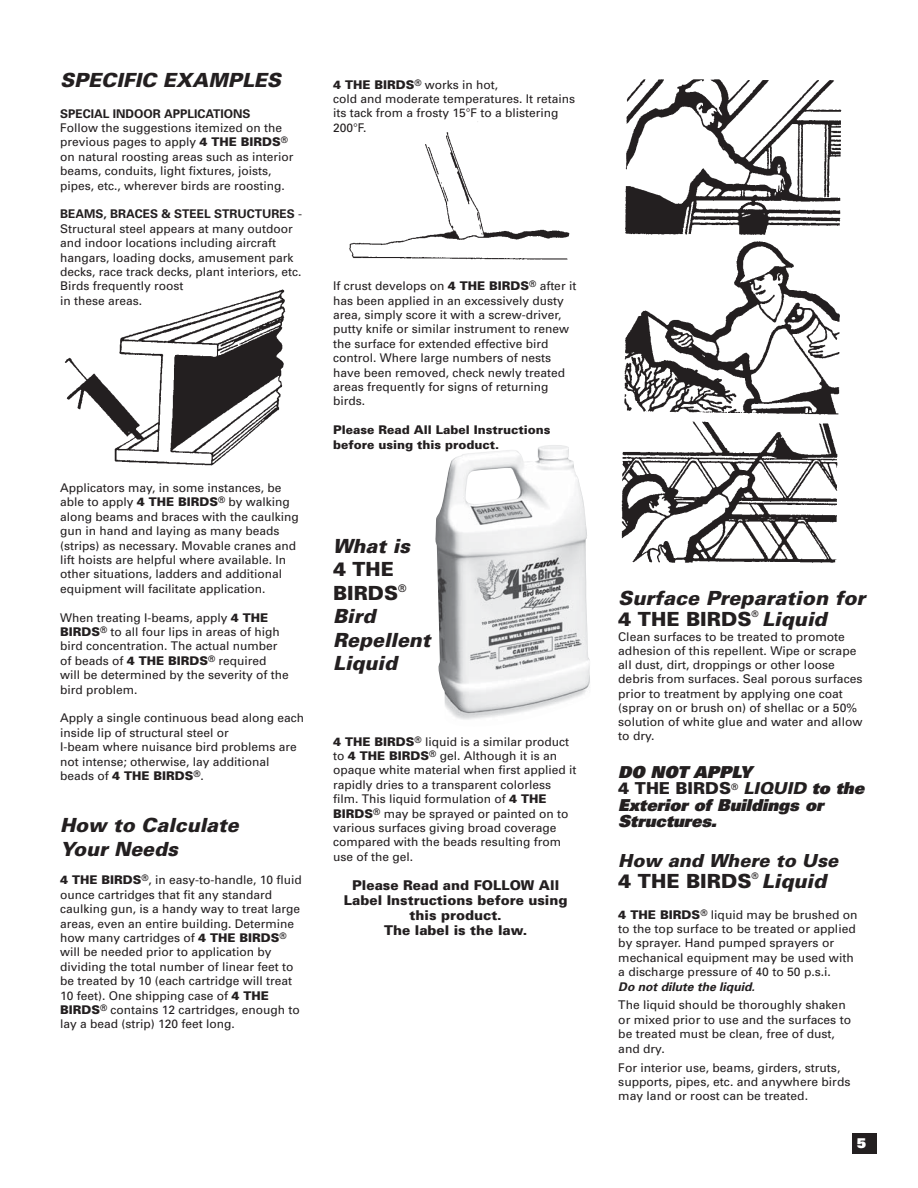
<style>
.page{position:relative;width:918px;height:1188px;background:#fff}
.page>*{position:absolute;margin:0;border:0;box-sizing:border-box;transform-origin:0 0}
.t1{font:italic 900 19.5px/23.4px "Univers";color:#231f20}
.t2{font:900 19.5px "Univers";color:#231f20}
.t3{font:italic 900 18px "Univers";color:#231f20}
.t4{font:italic 900 16.5px/16.5px "Univers";color:#231f20}
.t5{font:900 13.5px/15px "Univers";color:#231f20;text-align:center}
.t6{font:900 13.5px "Univers";color:#fff}
.t7{font:12px/14.4px "Univers";color:#231f20}
.t8{font:900 12px/14.4px "Univers";color:#231f20}
.t9{font:700 12px "Univers";color:#231f20}
.t10{font:italic 700 12px "Univers";color:#231f20}
.t11{font:9px "Univers";color:#231f20}
.s1{font-weight:900}
.s2{font-weight:700}
.s3{font-style:normal}
.s4{font-style:inherit}
</style>
<div class="page">
<img style="left:64px;top:289px;width:222px;height:177px">
<img style="left:349px;top:132px;width:221px;height:128px">
<img style="left:621px;top:79px;width:221px;height:484px">
<img style="left:435px;top:445px;width:155px;height:275px">
<div style="left:852px;top:1133px;width:24px;height:20px;background:#231f20"></div>
<h1 class="t1" style="left:60px;top:70px;width:222px">SPECIFIC EXAMPLES</h1>
<p class="t9" style="left:60px;top:109px;width:192px">SPECIAL INDOOR APPLICATIONS</p>
<p class="t7" style="left:60px;top:122px;width:235px">Follow the suggestions itemized on the previous pages to apply <span class="s1">4 THE BIRDS</span><sup>® </sup>on natural roosting areas such as interior beams, conduits, light fixtures, joists, pipes, etc., wherever birds are roosting.</p>
<p class="t7" style="left:60px;top:208px;width:244px"><span class="s2">BEAMS, BRACES &amp; STEEL STRUCTURES</span> - Structural steel appears at many outdoor and indoor locations including aircraft hangars, loading docks, amusement park decks, race track decks, plant interiors, etc.<br>Birds frequently roost<br>in these areas.</p>
<p class="t7" style="left:60px;top:482px;width:240px">Applicators may, in some instances, be able to apply <span class="s1">4 THE BIRDS</span><sup>®</sup> by walking along beams and braces with the caulking gun in hand and laying as many beads (strips) as necessary. Movable cranes and lift hoists are helpful where available. In other situations, ladders and additional equipment will facilitate application.</p>
<p class="t7" style="left:60px;top:611px;width:230px">When treating I-beams, apply <span class="s1">4 THE<br>BIRDS</span><sup>®</sup> to all four lips in areas of high bird concentration. The actual number of beads of <span class="s1">4 THE BIRDS</span><sup>®</sup> required will be determined by the severity of the bird problem.</p>
<p class="t7" style="left:60px;top:712px;width:246px">Apply a single continuous bead along each inside lip of structural steel or<br>I-beam where nuisance bird problems are not intense; otherwise, lay additional beads of <span class="s1">4 THE BIRDS</span><sup>®</sup>.</p>
<h1 class="t1" style="left:60px;top:815px;width:180px">How to Calculate<br>Your Needs</h1>
<p class="t7" style="left:60px;top:874px;width:243px"><span class="s1">4 THE BIRDS</span><sup>®</sup>, in easy-to-handle, 10 fluid ounce cartridges that fit any standard caulking gun, is a handy way to treat large areas, even an entire building. Determine how many cartridges of <span class="s1">4 THE BIRDS</span><sup>® </sup>will be needed prior to application by dividing the total number of linear feet to be treated by 10 (each cartridge will treat 10 feet). One shipping case of <span class="s1">4 THE BIRDS</span><sup>®</sup> contains 12 cartridges, enough to lay a bead (strip) 120 feet long.</p>
<p class="t7" style="left:333px;top:78px;width:244px"><span class="s1">4 THE BIRDS</span><sup>®</sup> works in hot,<br>cold and moderate temperatures. It retains its tack from a frosty 15 F to a blistering<br>200 F.</p>
<p class="t7" style="left:333px;top:280px;width:245px">If crust develops on <span class="s1">4 THE BIRDS</span><sup>®</sup> after it has been applied in an excessively dusty area, simply score it with a screw-driver, putty knife or similar instrument to renew the surface for extended effective bird control. Where large numbers of nests have been removed, check newly treated areas frequently for signs of returning birds.</p>
<p class="t8" style="left:333px;top:424px;width:219px">Please Read All Label Instructions before using this product.</p>
<h1 class="t1" style="left:333px;top:536px;width:78px">What is</h1>
<h1 class="t1" style="left:333px;top:560px;width:99px"><span class="s3">4 THE<br>BIRDS</span><sup>®<br></sup>Bird<br>Repellent<br>Liquid</h1>
<p class="t7" style="left:333px;top:735px;width:245px"><span class="s1">4 THE BIRDS</span><sup>®</sup> liquid is a similar product to <span class="s1">4 THE BIRDS</span><sup>®</sup> gel. Although it is an opaque white material when first applied it rapidly dries to a transparent colorless film. This liquid formulation of <span class="s1">4 THE BIRDS</span><sup>®</sup> may be sprayed or painted on to various surfaces giving broad coverage compared with the beads resulting from use of the gel.</p>
<p class="t5" style="left:344px;top:879px;width:225px">Please Read and FOLLOW All<br>Label Instructions before using this product.<br>The label is the law.</p>
<h1 class="t1" style="left:618px;top:588px;width:249px">Surface Preparation for</h1>
<h1 class="t2" style="left:618px;top:612px;width:135px">4 THE BIRDS</h1>
<p class="t11" style="left:752px;top:611px;width:9px">®</p>
<h1 class="t1" style="left:762px;top:609px;width:66px">Liquid</h1>
<p class="t7" style="left:618px;top:630px;width:246px">Clean surfaces to be treated to promote adhesion of this repellent. Wipe or scrape all dust, dirt, droppings or other loose debris from surfaces. Seal porous surfaces prior to treatment by applying one coat (spray on or brush on) of shellac or a 50% solution of white glue and water and allow to dry.</p>
<h3 class="t4" style="left:618px;top:765px;width:247px">DO NOT APPLY<br><span class="s3">4 THE BIRDS</span><sup>®</sup> <span class="s4">LIQUID</span> to the<br>Exterior of Buildings or<br>Structures.</h3>
<h2 class="t3" style="left:618px;top:854px;width:222px">How and Where to Use</h2>
<h1 class="t2" style="left:618px;top:874px;width:135px">4 THE BIRDS</h1>
<p class="t11" style="left:752px;top:872px;width:9px">®</p>
<h1 class="t1" style="left:762px;top:871px;width:66px">Liquid</h1>
<p class="t7" style="left:618px;top:908px;width:241px"><span class="s1">4 THE BIRDS</span><sup>®</sup> liquid may be brushed on to the top surface to be treated or applied by sprayer. Hand pumped sprayers or mechanical equipment may be used with a discharge pressure of 40 to 50 p.s.i.</p>
<p class="t10" style="left:618px;top:982px;width:138px">Do not dilute the liquid.</p>
<p class="t7" style="left:618px;top:999px;width:234px">The liquid should be thoroughly shaken or mixed prior to use and the surfaces to be treated must be clean, free of dust, and dry.</p>
<p class="t7" style="left:618px;top:1061px;width:234px">For interior use, beams, girders, struts, supports, pipes, etc. and anywhere birds may land or roost can be treated.</p>
<p class="t6" style="left:857px;top:1139px;width:11px">5</p>
</div>
